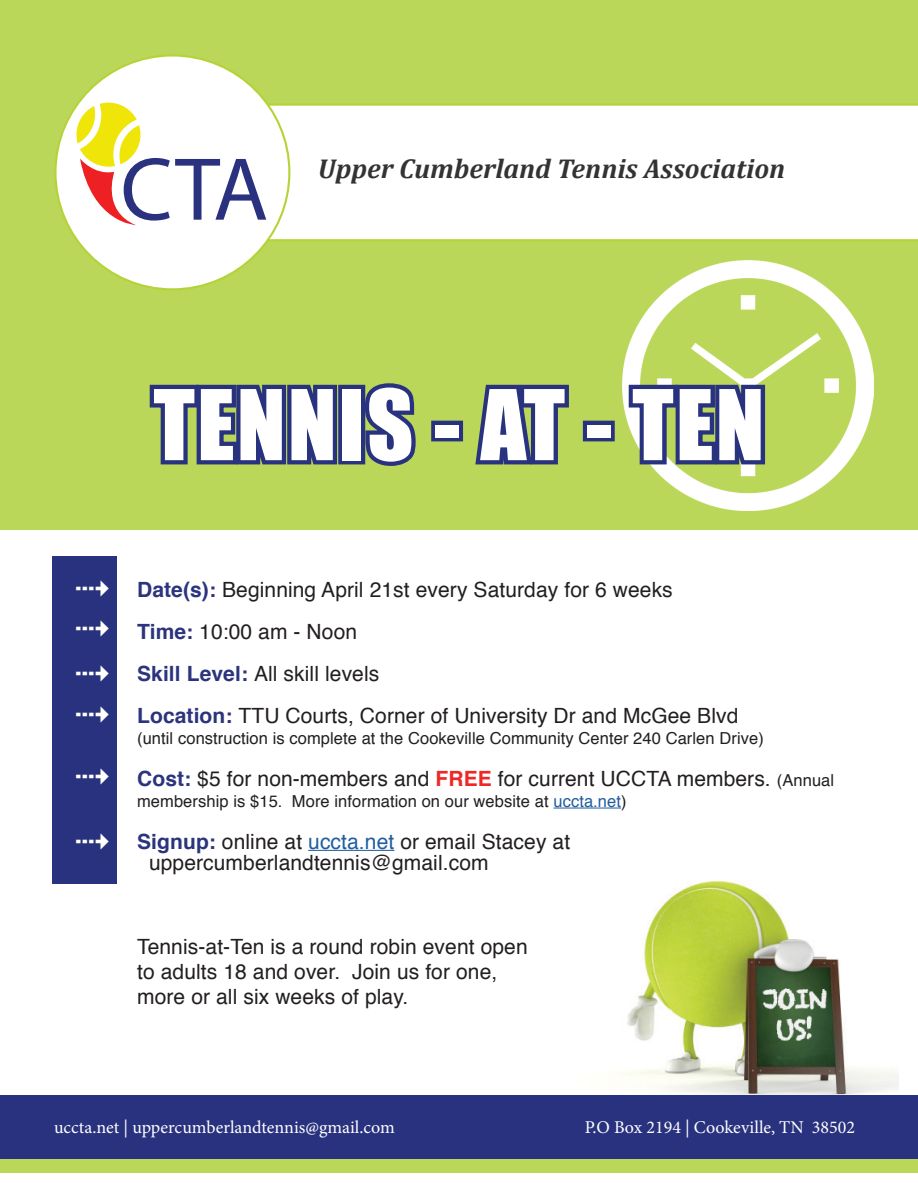
<style>
.page{position:relative;width:918px;height:1188px;background:#fff}
.page>*{position:absolute;margin:0;border:0;box-sizing:border-box;transform-origin:0 0}
.t1{font:90px "Impact";letter-spacing:.025em;color:#fff}
.t2{font:90px "Myriad Pro";color:#2a317e}
.t3{font:italic 700 27.45px "Cambria";color:#333}
.t4{font:21px/25.2px "Helvetica";letter-spacing:.005em;color:#231f20}
.t5{font:18px "Minion Pro";color:#fff}
.t6{font:16.5px "Helvetica";letter-spacing:.005em;color:#231f20}
.s1{font-weight:700;color:#2b347d}
.s2{font-weight:700;color:#ee2727}
.s3{font-size:16.5px}
.s4{color:#215e9f}
</style>
<div class="page">
<div style="left:0;top:0;width:918px;height:529px;background:#bad759"></div>
<div style="left:267px;top:104px;width:651px;height:137px;background:#fff"></div>
<div style="left:55px;top:55px;width:234px;height:234px;background:#fff;border-radius:50%"></div>
<svg style="left:77px;top:103px;width:63px;height:122px"></svg>
<img style="left:621px;top:881px;width:278px;height:214px">
<img style="left:623px;top:260px;width:250px;height:251px">
<svg style="left:149px;top:384px;width:192px;height:81px"></svg>
<div style="left:338px;top:385px;width:27px;height:79px;border:9px solid #29327e"></div>
<svg style="left:358px;top:383px;width:58px;height:83px"></svg>
<div style="left:431px;top:421px;width:32px;height:20px;border:9px solid #29327e"></div>
<svg style="left:475px;top:384px;width:94px;height:81px"></svg>
<div style="left:583px;top:421px;width:32px;height:20px;border:9px solid #29327e"></div>
<svg style="left:624px;top:369px;width:145px;height:106px"></svg>
<hr style="left:553px;top:808px;width:68px;height:1px;background:#215e9f">
<hr style="left:308px;top:850px;width:86px;height:1px;background:#215e9f">
<div style="left:0;top:1145px;width:918px;height:28px;background:#bad759"></div>
<div style="left:0;top:1095px;width:918px;height:64px;background:#29327e"></div>
<div style="left:52px;top:556px;width:65px;height:327px;background:#29327e"></div>
<p class="t2" style="left:120px;top:134px;width:149px">CTA</p>
<p class="t3" style="left:318px;top:150px;width:469px">Upper Cumberland Tennis Association</p>
<p class="t1" style="left:153px;top:355px;width:612px">TENNIS - AT - TEN</p>
<p class="t4" style="left:137px;top:577px;width:537px"><span class="s1">Date(s):</span> Beginning April 21st every Saturday for 6 weeks</p>
<p class="t4" style="left:137px;top:619px;width:221px"><span class="s1">Time:</span> 10:00 am - Noon</p>
<p class="t4" style="left:137px;top:661px;width:244px"><span class="s1">Skill Level:</span> All skill levels</p>
<p class="t4" style="left:137px;top:703px;width:603px"><span class="s1">Location:</span> TTU Courts, Corner of University Dr and McGee Blvd</p>
<p class="t6" style="left:137px;top:725px;width:628px">(until construction is complete at the Cookeville Community Center 240 Carlen Drive)</p>
<p class="t4" style="left:137px;top:766px;width:699px"><span class="s1">Cost:</span> $5 for non-members and <span class="s2">FREE</span> for current UCCTA members. <span class="s3">(Annual</span></p>
<p class="t6" style="left:137px;top:788px;width:491px">membership is $15. More information on our website at <span class="s4">uccta.net</span>)</p>
<p class="t4" style="left:137px;top:829px;width:435px"><span class="s1">Signup:</span> online at <span class="s4">uccta.net</span> or email Stacey at</p>
<p class="t4" style="left:149px;top:850px;width:341px">uppercumberlandtennis@gmail.com</p>
<p class="t4" style="left:137px;top:935px;width:392px">Tennis-at-Ten is a round robin event open to adults 18 and over. Join us for one, more or all six weeks of play.</p>
<p class="t5" style="left:54px;top:1116px;width:342px">uccta.net | uppercumberlandtennis@gmail.com</p>
<p class="t5" style="left:585px;top:1116px;width:272px">P.O Box 2194 | Cookeville, TN 38502</p>
</div>
